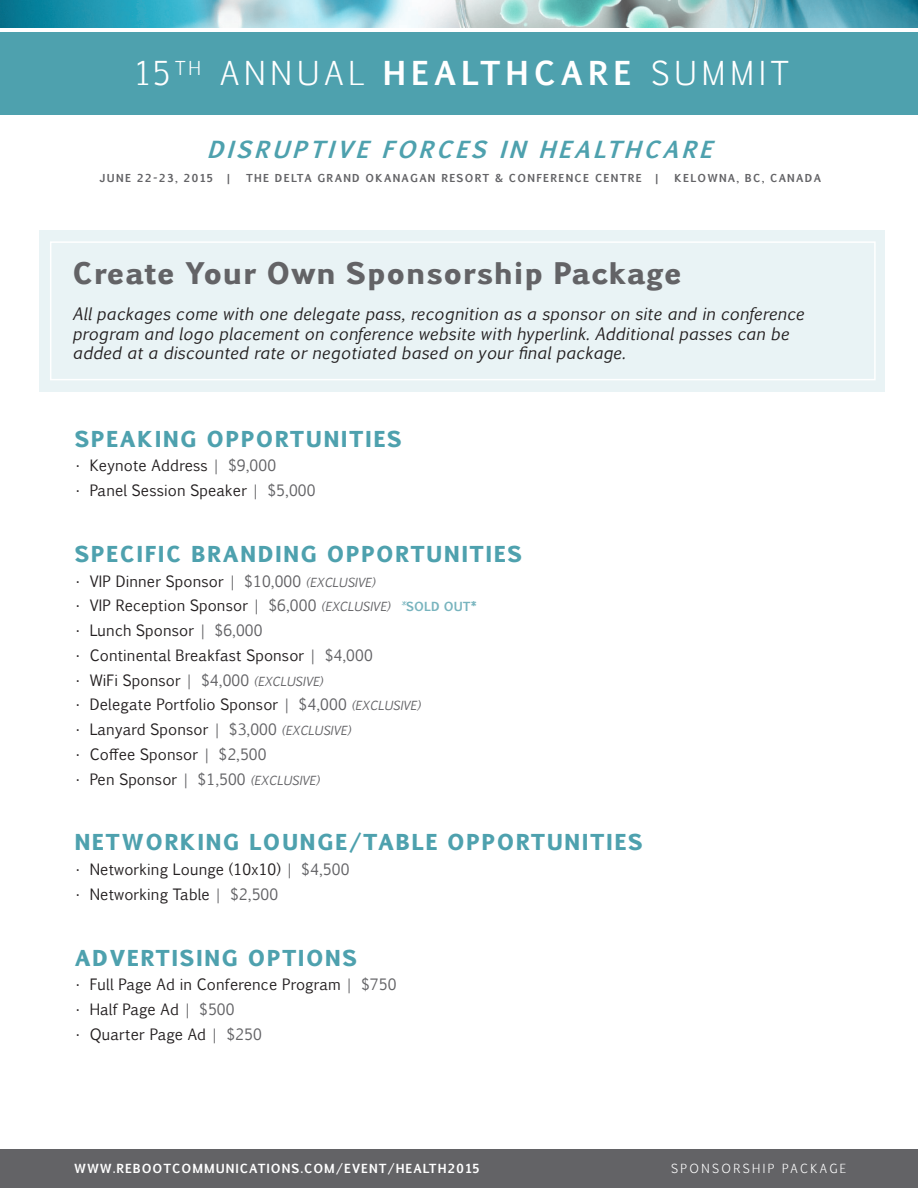
<style>
.page{position:relative;width:918px;height:1188px;background:#fff}
.page>*{position:absolute;margin:0;border:0;box-sizing:border-box;transform-origin:0 0}
.t1{font:300 31.5px "Pigiarniq";letter-spacing:.16em;color:#fff}
.t2{font:800 28.5px "Pigiarniq";letter-spacing:.02em;color:#636366}
.t3{font:italic 700 22.5px "Pigiarniq";color:#4ea1ae}
.t4{font:800 21px "Pigiarniq";letter-spacing:.07em;color:#4ea1ae}
.t5{font:italic 16.5px/19.8px "Pigiarniq";letter-spacing:.01em;color:#231f20}
.t6{font:15px "Pigiarniq";letter-spacing:.01em;color:#231f20}
.t7{font:700 12px "Pigiarniq";letter-spacing:.08em;color:#fff}
.t8{font:300 12px "Pigiarniq";letter-spacing:.2em;color:#fff}
.t9{font:700 10.5px "Pigiarniq";letter-spacing:.12em;color:#636366}
.s1{font-weight:700}
.s2{color:#636366}
.s3{font-style:italic;font-size:12px;color:#636366}
.s4{font-style:italic;font-size:12px;color:#78b4be}
.s5{font-weight:700;font-size:12px;color:#78b4be}
</style>
<div class="page">
<div style="left:0;top:1149px;width:918px;height:39px;background:#636366"></div>
<svg style="left:0;top:0;width:918px;height:27px;background:#7ebcc7"></svg>
<div style="left:0;top:32px;width:918px;height:82px;background:#4ea1ae"></div>
<div style="left:39px;top:230px;width:846px;height:161px;background:#e9f3f5"></div>
<div style="left:50px;top:241px;width:826px;height:139px;border:2px solid #fff"></div>
<h1 class="t1" style="left:137px;top:51px;width:654px">15 <sup>TH</sup> ANNUAL <span class="s1">HEALTHCARE</span> SUMMIT</h1>
<h3 class="t3" style="left:207px;top:133px;width:516px">DISRUPTIVE FORCES IN HEALTHCARE</h3>
<p class="t9" style="left:100px;top:171px;width:133px">JUNE 22-23, 2015 |</p>
<p class="t9" style="left:246px;top:171px;width:415px">THE DELTA GRAND OKANAGAN RESORT &amp; CONFERENCE CENTRE |</p>
<p class="t9" style="left:675px;top:171px;width:148px">KELOWNA, BC, CANADA</p>
<p class="t2" style="left:73px;top:250px;width:611px">Create Your Own Sponsorship Package</p>
<p class="t5" style="left:73px;top:304px;width:733px">All packages come with one delegate pass, recognition as a sponsor on site and in conference program and logo placement on conference website with hyperlink. Additional passes can be added at a discounted rate or negotiated based on your final package.</p>
<p class="t4" style="left:75px;top:422px;width:329px">SPEAKING OPPORTUNITIES</p>
<p class="t6" style="left:75px;top:455px;width:203px">• Keynote Address <span class="s2">| $9,000</span></p>
<p class="t6" style="left:75px;top:480px;width:242px">• Panel Session Speaker <span class="s2">| $5,000</span></p>
<p class="t4" style="left:75px;top:537px;width:449px">SPECIFIC BRANDING OPPORTUNITIES</p>
<p class="t6" style="left:75px;top:571px;width:302px">• VIP Dinner Sponsor <span class="s2">| $10,000</span> <span class="s3">(EXCLUSIVE)</span></p>
<p class="t6" style="left:75px;top:595px;width:404px">• VIP Reception Sponsor <span class="s2">| $6,000</span> <span class="s3">(EXCLUSIVE)</span> <span class="s4">*</span><span class="s5">SOLD OUT*</span></p>
<p class="t6" style="left:75px;top:620px;width:189px">• Lunch Sponsor <span class="s2">| $6,000</span></p>
<p class="t6" style="left:75px;top:645px;width:300px">• Continental Breakfast Sponsor <span class="s2">| $4,000</span></p>
<p class="t6" style="left:75px;top:670px;width:250px">• WiFi Sponsor <span class="s2">| $4,000</span> <span class="s3">(EXCLUSIVE)</span></p>
<p class="t6" style="left:75px;top:694px;width:347px">• Delegate Portfolio Sponsor <span class="s2">| $4,000</span> <span class="s3">(EXCLUSIVE)</span></p>
<p class="t6" style="left:75px;top:719px;width:278px">• Lanyard Sponsor <span class="s2">| $3,000</span> <span class="s3">(EXCLUSIVE)</span></p>
<p class="t6" style="left:75px;top:744px;width:193px">• Coffee Sponsor <span class="s2">| $2,500</span></p>
<p class="t6" style="left:75px;top:769px;width:246px">• Pen Sponsor <span class="s2">| $1,500</span> <span class="s3">(EXCLUSIVE)</span></p>
<p class="t4" style="left:75px;top:826px;width:570px">NETWORKING LOUNGE/TABLE OPPORTUNITIES</p>
<p class="t6" style="left:75px;top:859px;width:276px">• Networking Lounge (10x10) <span class="s2">| $4,500</span></p>
<p class="t6" style="left:75px;top:884px;width:205px">• Networking Table <span class="s2">| $2,500</span></p>
<p class="t4" style="left:75px;top:941px;width:284px">ADVERTISING OPTIONS</p>
<p class="t6" style="left:75px;top:974px;width:323px">• Full Page Ad in Conference Program <span class="s2">| $750</span></p>
<p class="t6" style="left:75px;top:999px;width:161px">• Half Page Ad <span class="s2">| $500</span></p>
<p class="t6" style="left:75px;top:1024px;width:189px">• Quarter Page Ad <span class="s2">| $250</span></p>
<p class="t7" style="left:74px;top:1160px;width:407px">WWW.REBOOTCOMMUNICATIONS.COM/EVENT/HEALTH2015</p>
<p class="t8" style="left:671px;top:1160px;width:176px">SPONSORSHIP PACKAGE</p>
</div>
